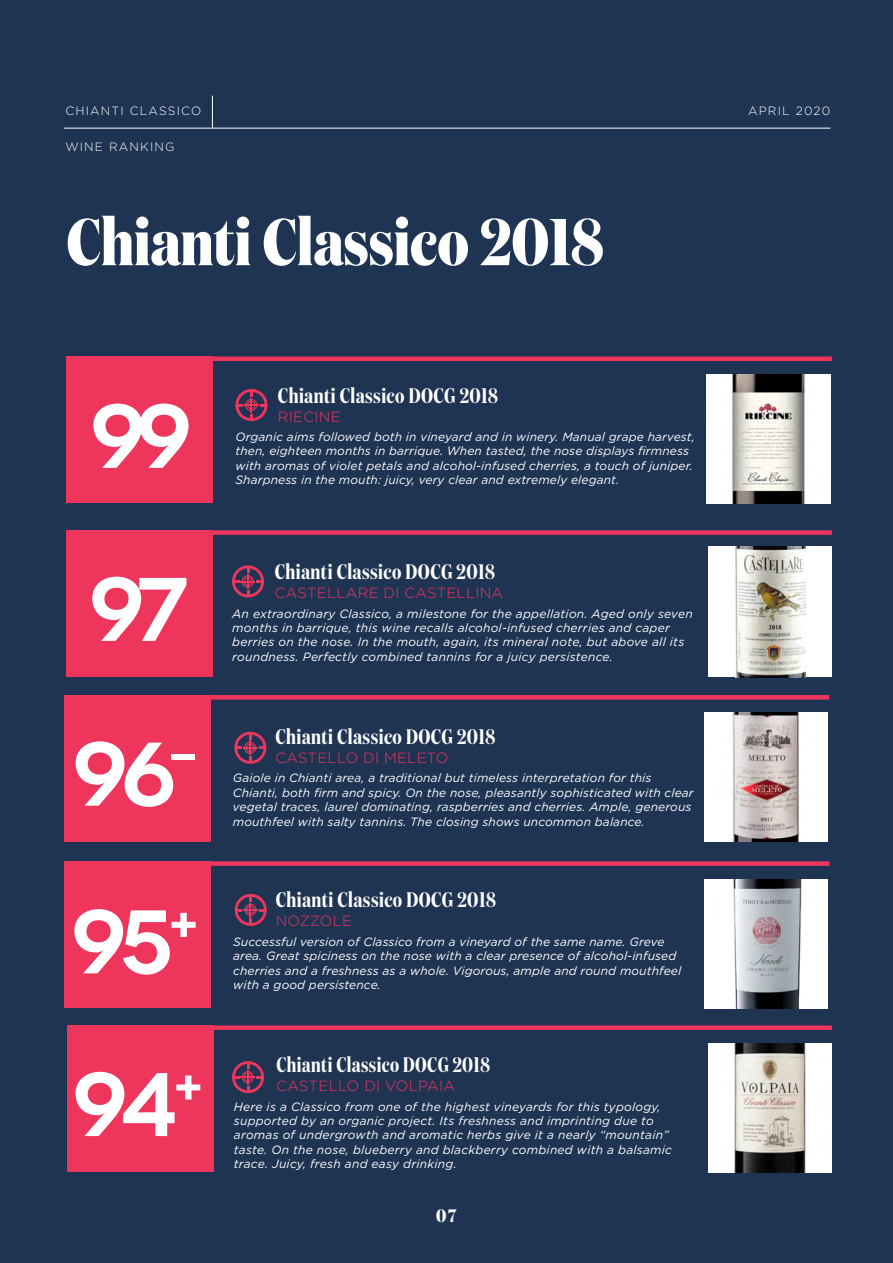
<style>
.page{position:relative;width:893px;height:1263px;background:#1f3453}
.page>*{position:absolute;margin:0;border:0;box-sizing:border-box;transform-origin:0 0}
.t1{font:600 90px "Novecentowide";letter-spacing:-.09em;color:#fff}
.t2{font:700 66px "Domaine Disp Cond";color:#fff}
.t3{font:600 52.5px "Novecentowide";color:#fff}
.t4{font:600 21px "Domaine Disp Cond";letter-spacing:.02em;color:#fff}
.t5{font:700 18px "Domaine Disp Cond";color:#fff}
.t6{font:300 14.7px "Gotham";letter-spacing:.02em;color:#ee365d}
.t7{font:italic 12px/14.4px "Gotham";letter-spacing:.01em;color:#fff}
.t8{font:300 12px "Gotham";letter-spacing:.1em;color:#fff}
</style>
<div class="page">
<div style="left:66px;top:356px;width:147px;height:147px;background:#ee365d"></div>
<div style="left:212px;top:356px;width:620px;height:5px;background:#ee365d"></div>
<img style="left:707px;top:374px;width:123px;height:130px">
<div style="left:66px;top:530px;width:147px;height:147px;background:#ee365d"></div>
<div style="left:212px;top:530px;width:620px;height:5px;background:#ee365d"></div>
<div style="left:708px;top:546px;width:124px;height:131px;background:#fff"></div>
<img style="left:735px;top:546px;width:70px;height:131px">
<div style="left:67px;top:1025px;width:147px;height:147px;background:#ee365d"></div>
<div style="left:212px;top:1025px;width:620px;height:5px;background:#ee365d"></div>
<img style="left:708px;top:1043px;width:124px;height:130px">
<svg style="left:232px;top:1061px;width:32px;height:32px"></svg>
<div style="left:244px;top:1073px;width:8px;height:8px;border:1px solid #ee365d;border-radius:50%"></div>
<div style="left:242px;top:1071px;width:11px;height:12px;border:1px solid #ee365d;border-radius:50%"></div>
<svg style="left:232px;top:565px;width:32px;height:32px"></svg>
<div style="left:244px;top:577px;width:8px;height:8px;border:1px solid #ee365d;border-radius:50%"></div>
<div style="left:242px;top:576px;width:11px;height:11px;border:1px solid #ee365d;border-radius:50%"></div>
<svg style="left:235px;top:389px;width:32px;height:32px"></svg>
<div style="left:247px;top:401px;width:8px;height:8px;border:1px solid #ee365d;border-radius:50%"></div>
<div style="left:245px;top:399px;width:12px;height:12px;border:1px solid #ee365d;border-radius:50%"></div>
<svg style="left:211px;top:695px;width:618px;height:4px;background:#e9355c"></svg>
<div style="left:64px;top:695px;width:147px;height:147px;background:#ee365d"></div>
<img style="left:704px;top:712px;width:123px;height:130px">
<svg style="left:234px;top:732px;width:32px;height:32px"></svg>
<div style="left:246px;top:744px;width:8px;height:8px;border:1px solid #ee365d;border-radius:50%"></div>
<div style="left:244px;top:742px;width:12px;height:11px;border:1px solid #ee365d;border-radius:50%"></div>
<div style="left:64px;top:861px;width:147px;height:147px;background:#ee365d"></div>
<div style="left:210px;top:861px;width:620px;height:5px;background:#ee365d"></div>
<img style="left:704px;top:879px;width:124px;height:130px">
<svg style="left:235px;top:894px;width:32px;height:32px"></svg>
<div style="left:247px;top:906px;width:7px;height:8px;border:1px solid #ee365d;border-radius:50%"></div>
<div style="left:245px;top:904px;width:11px;height:12px;border:1px solid #ee365d;border-radius:50%"></div>
<hr style="left:64px;top:128px;width:766px;height:1px;background:#fff">
<hr style="left:212px;top:96px;width:1px;height:32px;background:#fff">
<p class="t8" style="left:65px;top:103px;width:137px">CHIANTI CLASSICO</p>
<p class="t8" style="left:65px;top:139px;width:111px">WINE RANKING</p>
<h2 class="t2" style="left:66px;top:202px;width:539px">Chianti Classico 2018</h2>
<h1 class="t1" style="left:91px;top:381px;width:102px">99</h1>
<h1 class="t1" style="left:90px;top:554px;width:99px">97</h1>
<h1 class="t1" style="left:74px;top:719px;width:128px">96<sup>-</sup></h1>
<h1 class="t1" style="left:72px;top:887px;width:103px">95</h1>
<h3 class="t3" style="left:165px;top:893px;width:38px">+</h3>
<h1 class="t1" style="left:73px;top:1049px;width:135px">94<sup>+</sup></h1>
<h3 class="t4" style="left:278px;top:383px;width:222px">Chianti Classico DOCG 2018</h3>
<p class="t6" style="left:278px;top:407px;width:64px">RIECINE</p>
<p class="t7" style="left:235px;top:429px;width:461px">Organic aims followed both in vineyard and in winery. Manual grape harvest, then, eighteen months in barrique. When tasted, the nose displays firmness with aromas of violet petals and alcohol-infused cherries, a touch of juniper.<br>Sharpness in the mouth: juicy, very clear and extremely elegant.</p>
<h3 class="t4" style="left:275px;top:559px;width:222px">Chianti Classico DOCG 2018</h3>
<p class="t6" style="left:275px;top:584px;width:230px">CASTELLARE DI CASTELLINA</p>
<p class="t7" style="left:232px;top:606px;width:462px">An extraordinary Classico, a milestone for the appellation. Aged only seven months in barrique, this wine recalls alcohol-infused cherries and caper berries on the nose. In the mouth, again, its mineral note, but above all its roundness. Perfectly combined tannins for a juicy persistence.</p>
<h3 class="t4" style="left:275px;top:724px;width:222px">Chianti Classico DOCG 2018</h3>
<p class="t6" style="left:275px;top:748px;width:175px">CASTELLO DI MELETO</p>
<p class="t7" style="left:233px;top:771px;width:462px">Gaiole in Chianti area, a traditional but timeless interpretation for this Chianti, both firm and spicy. On the nose, pleasantly sophisticated with clear vegetal traces, laurel dominating, raspberries and cherries. Ample, generous mouthfeel with salty tannins. The closing shows uncommon balance.</p>
<h3 class="t4" style="left:276px;top:887px;width:222px">Chianti Classico DOCG 2018</h3>
<p class="t6" style="left:276px;top:912px;width:78px">NOZZOLE</p>
<p class="t7" style="left:233px;top:934px;width:450px">Successful version of Classico from a vineyard of the same name. Greve area. Great spiciness on the nose with a clear presence of alcohol-infused cherries and a freshness as a whole. Vigorous, ample and round mouthfeel</p>
<p class="t7" style="left:233px;top:977px;width:149px">with a good persistence.</p>
<h3 class="t4" style="left:276px;top:1052px;width:215px">Chianti Classico DOCG 2018</h3>
<p class="t6" style="left:276px;top:1076px;width:180px">CASTELLO DI VOLPAIA</p>
<p class="t7" style="left:234px;top:1099px;width:440px">Here is a Classico from one of the highest vineyards for this typology, supported by an organic project. Its freshness and imprinting due to aromas of undergrowth and aromatic herbs give it a nearly “mountain” taste. On the nose, blueberry and blackberry combined with a balsamic trace. Juicy, fresh and easy drinking.</p>
<h3 class="t5" style="left:436px;top:1204px;width:22px">07</h3>
<p class="t8" style="left:748px;top:103px;width:84px">APRIL 2020</p>
</div>
